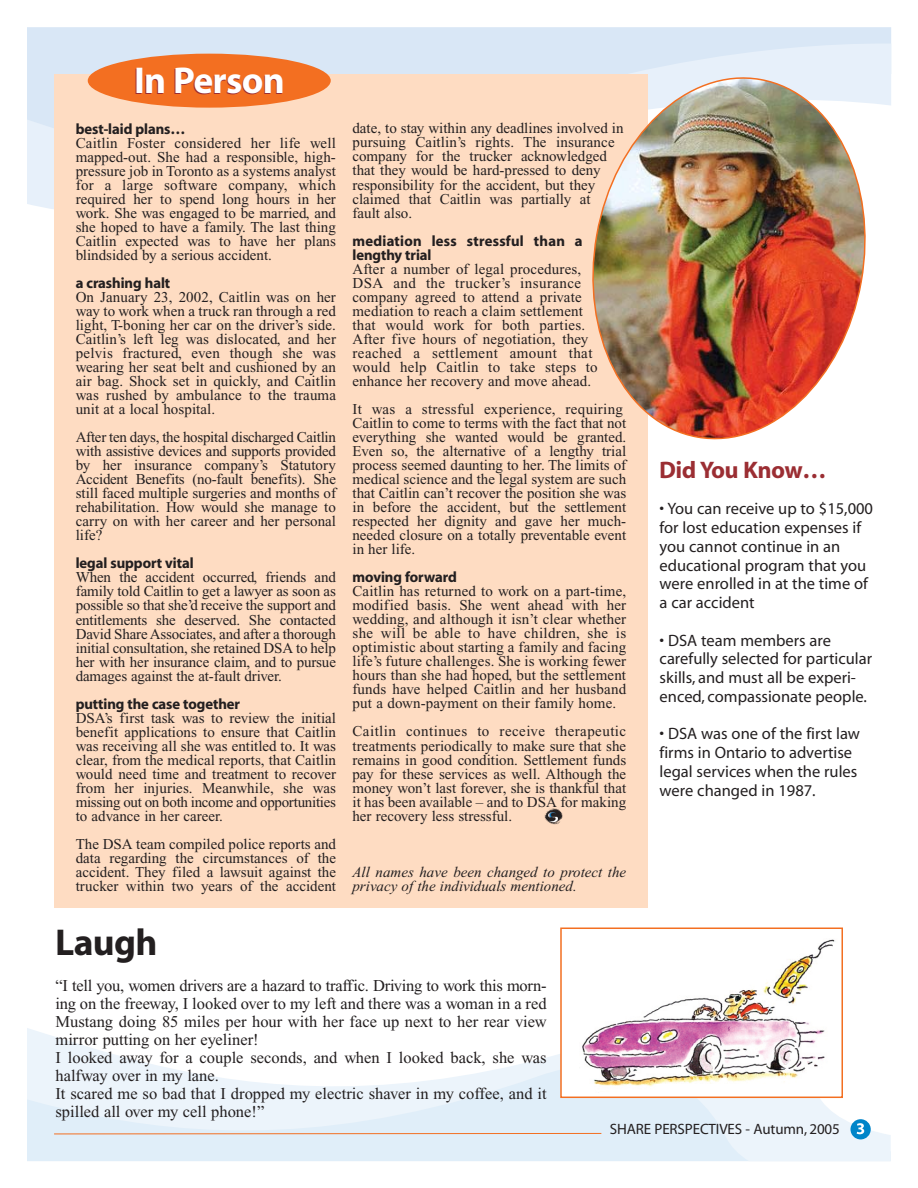
<style>
.page{position:relative;width:918px;height:1188px;background:#fff}
.page>*{position:absolute;margin:0;border:0;box-sizing:border-box;transform-origin:0 0}
.t1{font:37.5px "Myriad Headline";color:#fff}
.t2{font:37.5px "Myriad Headline";color:#231f20}
.t3{font:24px "Myriad Headline";color:#9b2e33}
.t4{font:16.5px/18px "Times New Roman";color:#231f20}
.t5{font:16.5px/18.8px "Myriad";color:#231f20}
.t6{font:15px/14.1px "Times New Roman";color:#231f20;text-align:justify}
.t7{font:15px "Myriad Headline";color:#231f20}
.t8{font:italic 15px/14.1px "Times New Roman";color:#231f20}
.t9{font:15px/14.1px "Myriad Headline";letter-spacing:.02em;color:#231f20}
.t10{font:15px "Myriad";letter-spacing:-.01em;color:#231f20}
</style>
<div class="page">
<svg style="left:27px;top:1028px;width:864px;height:133px"></svg>
<svg style="left:27px;top:27px;width:864px;height:182px;background:#dce8f6"></svg>
<svg style="left:53px;top:1133px;width:549px;height:2px"></svg>
<div style="left:850px;top:1119px;width:21px;height:20px;background:#0085c9;border-radius:50%"></div>
<svg style="left:857px;top:1123px;width:7px;height:11px"></svg>
<div style="left:54px;top:74px;width:594px;height:833px;background:#fedcc2"></div>
<div style="left:88px;top:54px;width:243px;height:54px;background:#f36f21;border-radius:50%"></div>
<div style="left:561px;top:928px;width:281px;height:169px;background:#fff"></div>
<img style="left:582px;top:939px;width:253px;height:148px">
<div style="left:560px;top:928px;width:283px;height:170px;border:2px solid #f36f21"></div>
<img style="left:579px;top:66px;width:300px;height:374px">
<img style="left:544px;top:808px;width:19px;height:17px">
<svg style="left:547px;top:811px;width:12px;height:12px"></svg>
<h1 class="t1" style="left:134px;top:66px;width:152px">In Person</h1>
<p class="t7" style="left:76px;top:123px;width:111px">best-laid plans…</p>
<p class="t6" style="left:76px;top:137px;width:262px">Caitlin Foster considered her life well mapped-out. She had a responsible, high&shy;pressure job in Toronto as a systems analyst for a large software company, which required her to spend long hours in her work. She was engaged to be married, and she hoped to have a family. The last thing Caitlin expected was to have her plans blindsided by a serious accident.</p>
<p class="t7" style="left:76px;top:277px;width:96px">a crashing halt</p>
<p class="t6" style="left:76px;top:291px;width:262px">On January 23, 2002, Caitlin was on her way to work when a truck ran through a red light, T-boning her car on the driver’s side.<br>Caitlin’s left leg was dislocated, and her pelvis fractured, even though she was wearing her seat belt and cushioned by an air bag. Shock set in quickly, and Caitlin was rushed by ambulance to the trauma unit at a local hospital.</p>
<p class="t6" style="left:76px;top:432px;width:262px">After ten days, the hospital discharged Caitlin with assistive devices and supports provided by her insurance company’s Statutory Accident Benefits (no-fault benefits). She still faced multiple surgeries and months of rehabilitation. How would she manage to carry on with her career and her personal life?</p>
<p class="t7" style="left:76px;top:558px;width:119px">legal support vital</p>
<p class="t6" style="left:76px;top:572px;width:262px">When the accident occurred, friends and family told Caitlin to get a lawyer as soon as possible so that she’d receive the support and entitlements she deserved. She contacted David Share Associates, and after a thorough initial consultation, she retained DSA to help her with her insurance claim, and to pursue damages against the at-fault driver.</p>
<p class="t7" style="left:76px;top:698px;width:166px">putting the case together</p>
<p class="t6" style="left:76px;top:712px;width:262px">DSA’s first task was to review the initial benefit applications to ensure that Caitlin was receiving all she was entitled to. It was clear, from the medical reports, that Caitlin would need time and treatment to recover from her injuries. Meanwhile, she was missing out on both income and opportunities to advance in her career.</p>
<p class="t6" style="left:76px;top:838px;width:262px">The DSA team compiled police reports and data regarding the circumstances of the accident. They filed a lawsuit against the trucker within two years of the accident</p>
<p class="t6" style="left:352px;top:123px;width:273px;text-align:left">date, to stay within any deadlines involved in pursuing Caitlin’s rights. The insurance company for the trucker acknowledged that they would be hard-pressed to deny responsibility for the accident, but they claimed that Caitlin was partially at<br>fault also.</p>
<p class="t9" style="left:352px;top:235px;width:232px">mediation less stressful than a lengthy trial</p>
<p class="t6" style="left:352px;top:263px;width:247px;text-align:left">After a number of legal procedures, DSA and the trucker’s insurance company agreed to attend a private mediation to reach a claim settlement that would work for both parties.<br>After five hours of negotiation, they reached a settlement amount that would help Caitlin to take steps to enhance her recovery and move ahead.</p>
<p class="t6" style="left:352px;top:403px;width:275px;text-align:left">It was a stressful experience, requiring Caitlin to come to terms with the fact that not everything she wanted would be granted.<br>Even so, the alternative of a lengthy trial process seemed daunting to her. The limits of medical science and the legal system are such that Caitlin can’t recover the position she was in before the accident, but the settlement respected her dignity and gave her much&shy;needed closure on a totally preventable event in her life.</p>
<p class="t7" style="left:352px;top:572px;width:106px">moving forward</p>
<p class="t6" style="left:352px;top:586px;width:275px">Caitlin has returned to work on a part-time, modified basis. She went ahead with her wedding, and although it isn’t clear whether she will be able to have children, she is optimistic about starting a family and facing life’s future challenges. She is working fewer hours than she had hoped, but the settlement funds have helped Caitlin and her husband put a down-payment on their family home.</p>
<p class="t6" style="left:352px;top:726px;width:275px">Caitlin continues to receive therapeutic treatments periodically to make sure that she remains in good condition. Settlement funds pay for these services as well. Although the money won’t last forever, she is thankful that it has been available – and to DSA for making her recovery less stressful.</p>
<p class="t8" style="left:352px;top:866px;width:275px">All names have been changed to protect the privacy of the individuals mentioned.</p>
<h1 class="t2" style="left:55px;top:928px;width:103px">Laugh</h1>
<p class="t4" style="left:55px;top:978px;width:493px">“I tell you, women drivers are a hazard to traffic. Driving to work this morn&shy;ing on the freeway, I looked over to my left and there was a woman in a red Mustang doing 85 miles per hour with her face up next to her rear view mirror putting on her eyeliner!<br>I looked away for a couple seconds, and when I looked back, she was halfway over in my lane.<br>It scared me so bad that I dropped my electric shaver in my coffee, and it spilled all over my cell phone!”</p>
<h2 class="t3" style="left:660px;top:460px;width:169px">Did You Know…</h2>
<p class="t5" style="left:660px;top:501px;width:215px">• You can receive up to $15,000 for lost education expenses if you cannot continue in an educational program that you were enrolled in at the time of a car accident</p>
<p class="t5" style="left:660px;top:632px;width:214px">• DSA team members are carefully selected for particular skills, and must all be experi&shy;enced, compassionate people.</p>
<p class="t5" style="left:660px;top:726px;width:202px">• DSA was one of the first law firms in Ontario to advertise legal services when the rules were changed in 1987.</p>
<p class="t10" style="left:610px;top:1123px;width:231px">SHARE PERSPECTIVES - Autumn, 2005</p>
</div>
